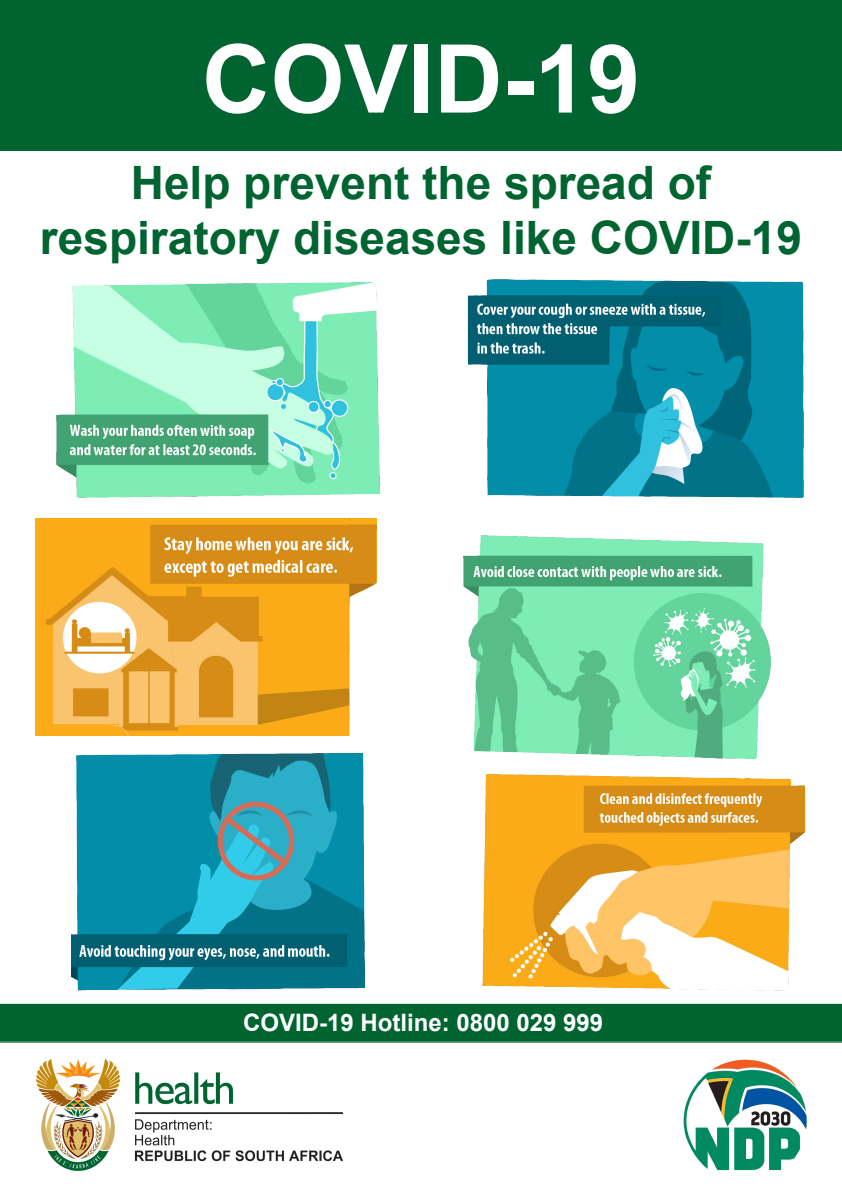
<style>
.page{position:relative;width:842px;height:1191px;background:#fff}
.page>*{position:absolute;margin:0;border:0;box-sizing:border-box;transform-origin:0 0}
.t1{font:700 95px "Arial";color:#fff}
.t2{font:700 46px/55.2px "Arial";color:#006431;text-align:center}
.t3{font:700 24px "Arial";color:#fff}
</style>
<div class="page">
<hr style="left:0;top:1041px;width:842px;height:1px;background:#006431">
<img style="left:36px;top:1059px;width:306px;height:111px">
<img style="left:683px;top:1059px;width:124px;height:112px">
<div style="left:0;top:0;width:842px;height:151px;background:#006431"></div>
<img style="left:57px;top:283px;width:322px;height:214px">
<img style="left:467px;top:279px;width:336px;height:219px">
<img style="left:464px;top:535px;width:306px;height:224px">
<img style="left:36px;top:518px;width:340px;height:217px">
<img style="left:71px;top:754px;width:293px;height:236px">
<img style="left:483px;top:774px;width:323px;height:216px">
<div style="left:0;top:1003px;width:842px;height:38px;background:#006431"></div>
<p class="t1" style="left:202px;top:12px;width:440px">COVID-19</p>
<p class="t2" style="left:40px;top:155px;width:763px">Help prevent the spread of respiratory diseases like COVID-19</p>
<p class="t3" style="left:243px;top:1005px;width:362px">COVID-19 Hotline: 0800 029 999</p>
</div>
